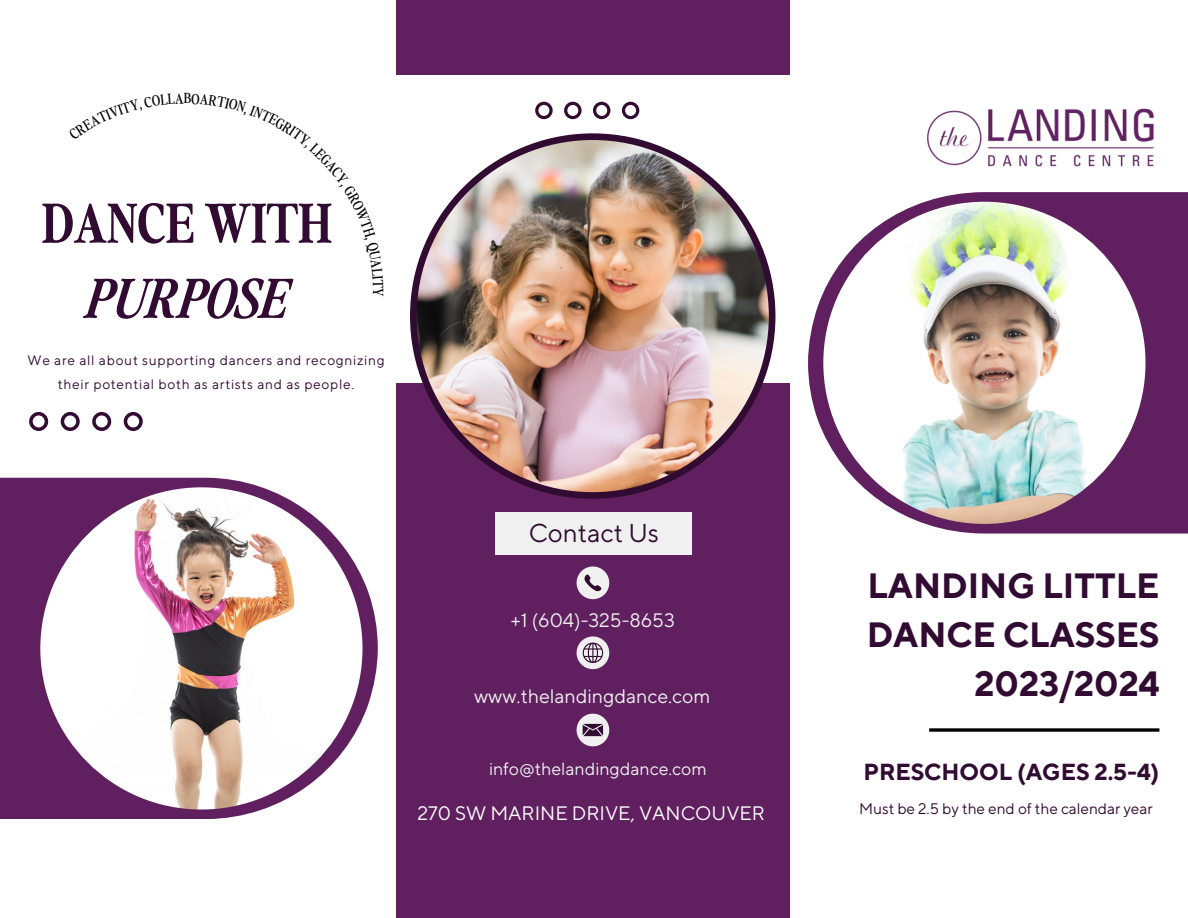
<style>
.page{position:relative;width:1188px;height:918px;background:#fff}
.page>*{position:absolute;margin:0;border:0;box-sizing:border-box;transform-origin:0 0}
.t1{font:700 53.85px "Perfectly Nineties";color:#310b31}
.t2{font:italic 700 53.85px "Perfectly Nineties";color:#310b31}
.t3{font:700 34.95px/48.8px "TT Norms Pro";color:#310b31;text-align:right}
.t4{font:25.8px "TT Norms Pro";color:#310b31}
.t5{font:700 23.1px "TT Norms Pro";color:#310b31}
.t6{font:19.35px "TT Norms Pro";color:#f0f0f0}
.t7{font:19.35px "TT Norms Pro";color:#fff}
.t8{font:17.55px "TT Norms Pro";color:#f0f0f0}
.t9{font:15.3px "TT Norms Pro";color:#310b31}
.t10{font:14.1px "Perfectly Nineties";color:#000}
.t11{font:13.65px/24px "TT Norms Pro";letter-spacing:.055em;color:#310b31;text-align:center}
</style>
<div class="page">
<svg style="left:809px;top:192px;width:379px;height:342px;fill:#602060"></svg>
<img style="left:823px;top:202px;width:323px;height:322px;border-radius:50%">
<div style="left:396px;top:0;width:394px;height:918px;background:#602060"></div>
<svg style="left:0;top:478px;width:377px;height:341px;fill:#602060"></svg>
<img style="left:40px;top:487px;width:323px;height:323px;border-radius:50%">
<svg style="left:29px;top:412px;width:114px;height:19px"></svg>
<div style="left:384px;top:75px;width:407px;height:308px;background:#fff"></div>
<img style="left:410px;top:133px;width:365px;height:366px">
<svg style="left:535px;top:102px;width:104px;height:17px"></svg>
<div style="left:496px;top:513px;width:196px;height:42px;background:#f0f0f0"></div>
<svg style="left:577px;top:567px;width:32px;height:32px"></svg>
<svg style="left:577px;top:636px;width:32px;height:33px"></svg>
<svg style="left:577px;top:714px;width:32px;height:32px"></svg>
<img style="left:927px;top:108px;width:227px;height:59px">
<svg style="left:929px;top:728px;width:230px;height:4px"></svg>
<p class="t1" style="left:42px;top:184px;width:292px">DANCE WITH</p>
<p class="t2" style="left:86px;top:259px;width:203px">PURPOSE</p>
<p class="t11" style="left:28px;top:349px;width:359px">We are all about supporting dancers and recognizing their potential both as artists and as people.</p>
<p class="t10" style="left:389px;top:288px;width:10px;rotate:90deg">Y</p>
<p class="t4" style="left:529px;top:518px;width:132px">Contact Us</p>
<p class="t6" style="left:511px;top:609px;width:165px">+1 (604)-325-8653</p>
<p class="t6" style="left:474px;top:684px;width:238px">www.thelandingdance.com</p>
<p class="t3" style="left:867px;top:563px;width:294px">LANDING LITTLE</p>
<p class="t3" style="left:867px;top:612px;width:294px">DANCE CLASSES<br>2023/2024</p>
<p class="t8" style="left:489px;top:759px;width:219px">info@thelandingdance.com</p>
<p class="t5" style="left:863px;top:758px;width:298px">PRESCHOOL (AGES 2.5-4)</p>
<p class="t9" style="left:859px;top:799px;width:295px">Must be 2.5 by the end of the calendar year</p>
<p class="t7" style="left:418px;top:802px;width:349px">270 SW MARINE DRIVE, VANCOUVER</p>
</div>
